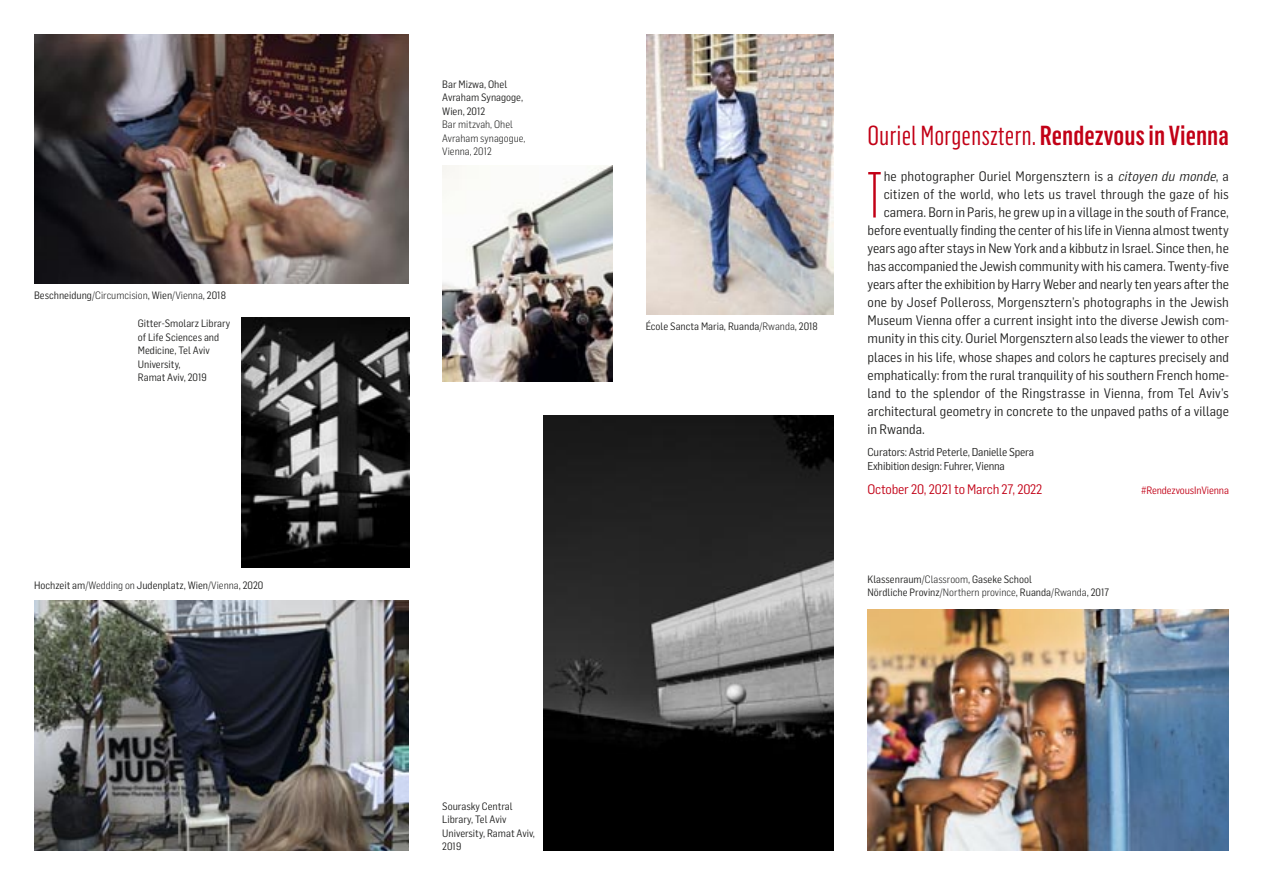
<style>
.page{position:relative;width:1263px;height:893px;background:#fff}
.page>*{position:absolute;margin:0;border:0;box-sizing:border-box;transform-origin:0 0}
.t1{font:300 63.75px "Flama Ultracondensed";color:#c20016}
.t2{font:27px "Flama Condensed";color:#c20016}
.t3{font:13.5px "Flama Semicondensed";color:#1f1f1e}
.t4{font:13.5px "Flama Semicondensed";letter-spacing:-.01em;color:#c20016}
.t5{font:11.25px "Flama Semicondensed";letter-spacing:-.01em;color:#1f1f1e}
.t6{font:10.5px/13.5px "Flama Semicondensed";color:#1f1f1e}
.t7{font:300 10.5px "Flama Semicondensed";color:#1f1f1e}
.t8{font:10.5px "Flama Semicondensed";letter-spacing:-.015em;color:#c20016}
.s1{font-weight:300}
.s2{font-weight:500}
.s3{font-style:italic}
</style>
<div class="page">
<img style="left:241px;top:317px;width:168px;height:250px">
<img style="left:34px;top:34px;width:374px;height:249px">
<img style="left:442px;top:166px;width:170px;height:215px">
<img style="left:867px;top:609px;width:362px;height:241px">
<img style="left:646px;top:34px;width:187px;height:280px">
<img style="left:34px;top:600px;width:374px;height:250px">
<img style="left:543px;top:415px;width:290px;height:435px">
<p class="t6" style="left:34px;top:290px;width:193px">Beschneidung<span class="s1">/Circumcision</span>, Wien<span class="s1">/Vienna</span>, 2018</p>
<p class="t6" style="left:138px;top:318px;width:94px">Gitter-Smolarz Library</p>
<p class="t6" style="left:138px;top:331px;width:83px">of Life Sciences and</p>
<p class="t6" style="left:138px;top:345px;width:73px">Medicine, Tel Aviv</p>
<p class="t6" style="left:138px;top:358px;width:44px">University,</p>
<p class="t6" style="left:138px;top:372px;width:70px">Ramat Aviv, 2019</p>
<p class="t6" style="left:34px;top:580px;width:231px">Hochzeit am<span class="s1">/Wedding on</span> Judenplatz, Wien<span class="s1">/Vienna</span>, 2020</p>
<p class="t6" style="left:442px;top:78px;width:66px">Bar Mizwa, Ohel</p>
<p class="t6" style="left:442px;top:91px;width:83px">Avraham Synagoge,</p>
<p class="t6" style="left:442px;top:105px;width:45px">Wien, 2012</p>
<p class="t7" style="left:442px;top:121px;width:72px">Bar mitzvah, Ohel</p>
<p class="t7" style="left:442px;top:134px;width:85px">Avraham synagogue,</p>
<p class="t7" style="left:442px;top:148px;width:51px">Vienna, 2012</p>
<p class="t6" style="left:442px;top:800px;width:72px">Sourasky Central</p>
<p class="t6" style="left:442px;top:814px;width:66px">Library, Tel Aviv</p>
<p class="t6" style="left:442px;top:827px;width:94px">University, Ramat Aviv,<br>2019</p>
<p class="t6" style="left:646px;top:321px;width:174px">École Sancta Maria, Ruanda<span class="s1">/Rwanda</span>, 2018</p>
<p class="t2" style="left:867px;top:120px;width:363px">Ouriel Morgensztern. <span class="s2">Rendezvous in Vienna</span></p>
<p class="t3" style="left:884px;top:172px;width:347px">he photographer Ouriel Morgensztern is a <span class="s3">citoyen du monde</span>, a</p>
<p class="t3" style="left:884px;top:190px;width:347px">citizen of the world, who lets us travel through the gaze of his</p>
<p class="t3" style="left:884px;top:208px;width:347px">camera. Born in Paris, he grew up in a village in the south of France,</p>
<p class="t3" style="left:867px;top:226px;width:363px">before eventually finding the center of his life in Vienna almost twenty</p>
<p class="t3" style="left:867px;top:244px;width:363px">years ago after stays in New York and a kibbutz in Israel. Since then, he</p>
<p class="t3" style="left:867px;top:262px;width:363px">has accompanied the Jewish community with his camera. Twenty-five</p>
<p class="t3" style="left:867px;top:280px;width:363px">years after the exhibition by Harry Weber and nearly ten years after the</p>
<p class="t3" style="left:867px;top:298px;width:363px">one by Josef Polleross, Morgensztern’s photographs in the Jewish</p>
<p class="t3" style="left:867px;top:316px;width:363px">Museum Vienna offer a current insight into the diverse Jewish com-</p>
<p class="t3" style="left:867px;top:334px;width:363px">munity in this city. Ouriel Morgensztern also leads the viewer to other</p>
<p class="t3" style="left:867px;top:352px;width:363px">places in his life, whose shapes and colors he captures precisely and</p>
<p class="t3" style="left:867px;top:370px;width:363px">emphatically: from the rural tranquility of his southern French home-</p>
<p class="t3" style="left:867px;top:388px;width:363px">land to the splendor of the Ringstrasse in Vienna, from Tel Aviv’s</p>
<p class="t3" style="left:867px;top:406px;width:363px">architectural geometry in concrete to the unpaved paths of a village</p>
<p class="t3" style="left:867px;top:424px;width:59px">in Rwanda.</p>
<p class="t5" style="left:867px;top:448px;width:168px">Curators: Astrid Peterle, Danielle Spera</p>
<p class="t5" style="left:867px;top:461px;width:139px">Exhibition design: Fuhrer, Vienna</p>
<p class="t4" style="left:867px;top:485px;width:176px">October 20, 2021 to March 27, 2022</p>
<p class="t8" style="left:1141px;top:487px;width:89px">#RendezvousInVienna</p>
<p class="t1" style="left:867px;top:158px;width:16px">T</p>
<p class="t6" style="left:867px;top:573px;width:166px">Klassenraum<span class="s1">/Classroom</span>, Gaseke School</p>
<p class="t6" style="left:867px;top:587px;width:243px">Nördliche Provinz<span class="s1">/Northern province</span>, Ruanda<span class="s1">/Rwanda</span>, 2017</p>
</div>
